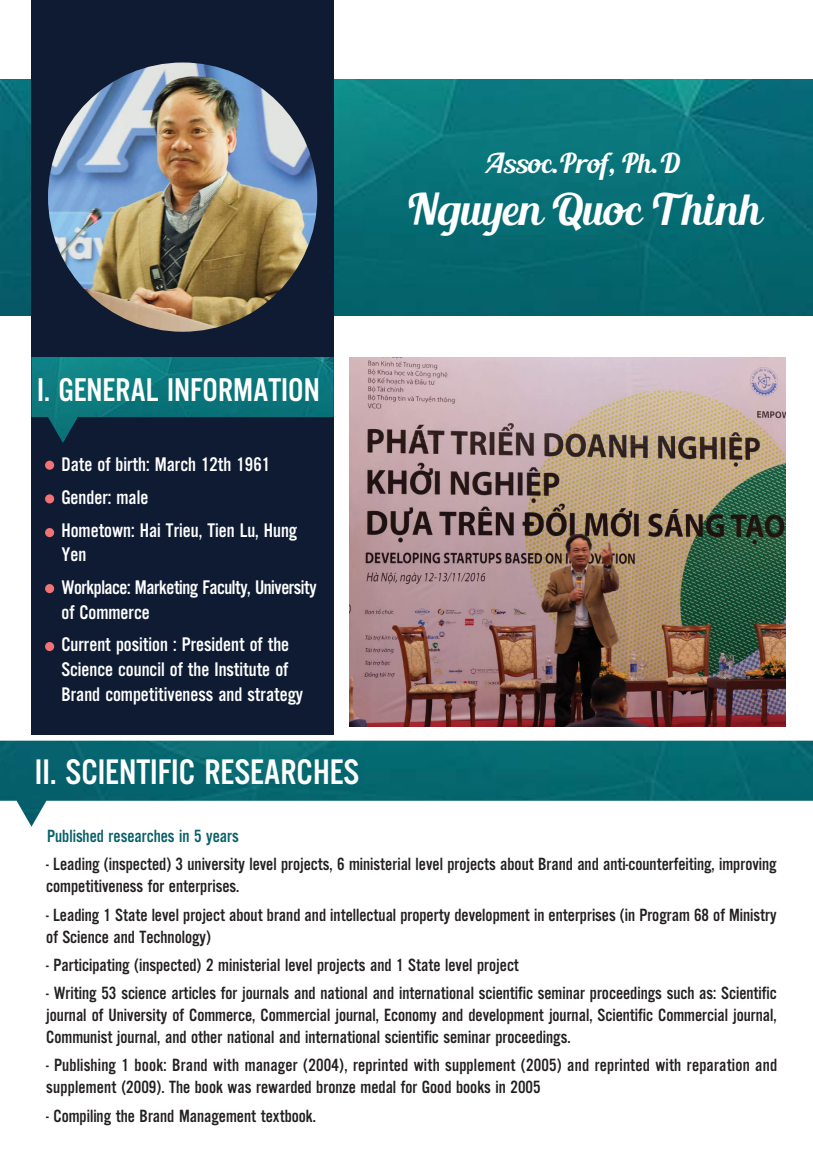
<style>
.page{position:relative;width:813px;height:1157px;background:#fff}
.page>*{position:absolute;margin:0;border:0;box-sizing:border-box;transform-origin:0 0}
.t1{font:43.31px "UVF Blenda Script";color:#fff}
.t2{font:36.84px "UTM Alter Gothic";color:#fff}
.t3{font:34.12px "UTM Alter Gothic";color:#fff}
.t4{font:27.3px "UVF Blenda Script";color:#fff}
.t5{font:20.47px/32.7px "UTM Alter Gothic";color:#fff}
.t6{font:20.47px/32.7px "UTM Alter Gothic";letter-spacing:-.02em;color:#fff}
.t7{font:18.38px/22.1px "UTM Alter Gothic";color:#231f20}
.t8{font:18.38px "UTM Alter Gothic";color:#065f68}
</style>
<div class="page">
<img style="left:0;top:740px;width:812px;height:86px">
<img style="left:0;top:79px;width:812px;height:236px">
<div style="left:31px;top:0;width:303px;height:733px;background:#0e1b32"></div>
<img style="left:48px;top:62px;width:269px;height:269px;border-radius:135px">
<img style="left:31px;top:357px;width:303px;height:86px">
<div style="left:45px;top:460px;width:9px;height:9px;background:#f27375;border-radius:50%"></div>
<div style="left:45px;top:494px;width:9px;height:9px;background:#f27375;border-radius:50%"></div>
<div style="left:45px;top:528px;width:9px;height:9px;background:#f27375;border-radius:50%"></div>
<div style="left:45px;top:584px;width:9px;height:9px;background:#f27375;border-radius:50%"></div>
<svg style="left:45px;top:641px;width:9px;height:10px"></svg>
<img style="left:349px;top:357px;width:436px;height:369px">
<h3 class="t4" style="left:486px;top:139px;width:196px">Assoc.Prof, Ph.D</h3>
<h1 class="t1" style="left:406px;top:172px;width:355px">Nguyen Quoc Thinh</h1>
<h3 class="t3" style="left:37px;top:367px;width:284px">I. GENERAL INFORMATION</h3>
<p class="t5" style="left:61px;top:447px;width:237px">Date of birth: March 12th 1961<br>Gender: male<br>Hometown: Hai Trieu, Tien Lu, Hung</p>
<p class="t6" style="left:61px;top:537px;width:256px">Yen<br>Workplace: Marketing Faculty, University</p>
<p class="t5" style="left:61px;top:594px;width:229px">of Commerce<br>Current position : President of the</p>
<p class="t5" style="left:61px;top:655px;width:243px;line-height:24.6px">Science council of the Institute of<br>Brand competitiveness and strategy</p>
<h2 class="t2" style="left:35px;top:746px;width:326px">II. SCIENTIFIC RESEARCHES</h2>
<p class="t8" style="left:47px;top:823px;width:193px">Published researches in 5 years</p>
<p class="t7" style="left:46px;top:852px;width:731px">- Leading (inspected) 3 university level projects, 6 ministerial level projects about Brand and anti-counterfeiting, improving competitiveness for enterprises.</p>
<p class="t7" style="left:46px;top:902px;width:731px">- Leading 1 State level project about brand and intellectual property development in enterprises (in Program 68 of Ministry of Science and Technology)</p>
<p class="t7" style="left:46px;top:952px;width:474px">- Participating (inspected) 2 ministerial level projects and 1 State level project</p>
<p class="t7" style="left:46px;top:980px;width:731px;text-align:justify">- Writing 53 science articles for journals and national and international scientific seminar proceedings such as: Scientific journal of University of Commerce, Commercial journal, Economy and development journal, Scientific Commercial journal, Communist journal, and other national and international scientific seminar proceedings.</p>
<p class="t7" style="left:46px;top:1053px;width:732px">- Publishing 1 book: Brand with manager (2004), reprinted with supplement (2005) and reprinted with reparation and supplement (2009). The book was rewarded bronze medal for Good books in 2005</p>
<p class="t7" style="left:46px;top:1103px;width:271px">- Compiling the Brand Management textbook.</p>
</div>
